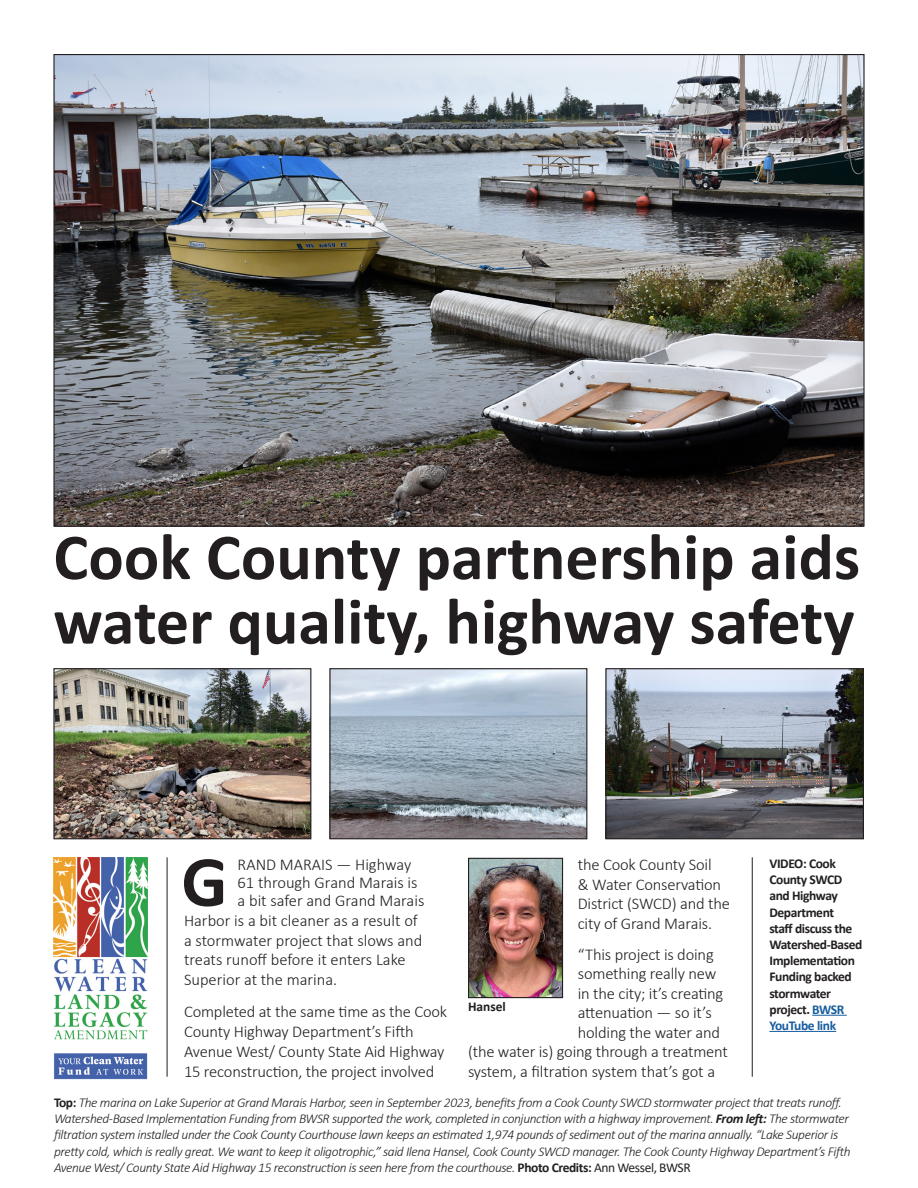
<style>
.page{position:relative;width:918px;height:1188px;background:#fff}
.page>*{position:absolute;margin:0;border:0;box-sizing:border-box;transform-origin:0 0}
.t1{font:700 72.6px "Calibri";color:#231f20}
.t2{font:700 66px/64.5px "Calibri";color:#231f20}
.t3{font:300 16.5px/20px "Calibri";letter-spacing:-.01em;color:#231f20}
.t4{font:italic 300 13.5px/16.2px "Calibri";letter-spacing:-.03em;color:#231f20}
.t5{font:700 13.5px/16.2px "Calibri";letter-spacing:-.03em;color:#231f20}
.t6{font:700 13.5px "Calibri";letter-spacing:-.03em;color:#175d9e}
.s1{color:#175d9e}
.s2{font-weight:700;font-style:normal}
.s3{font-weight:700}
.s4{font-weight:400;font-style:normal}
</style>
<div class="page">
<hr style="left:752px;top:857px;width:1px;height:220px;background:#231f20">
<img style="left:55px;top:56px;width:808px;height:469px">
<img style="left:55px;top:670px;width:254px;height:167px">
<div style="left:53px;top:668px;width:258px;height:171px;border:1px solid #231f20"></div>
<img style="left:331px;top:670px;width:254px;height:167px">
<div style="left:329px;top:668px;width:258px;height:171px;border:1px solid #231f20"></div>
<img style="left:607px;top:670px;width:255px;height:167px">
<div style="left:605px;top:668px;width:259px;height:171px;border:1px solid #231f20"></div>
<hr style="left:167px;top:857px;width:1px;height:220px;background:#231f20">
<img style="left:53px;top:857px;width:95px;height:223px">
<img style="left:470px;top:860px;width:91px;height:136px">
<div style="left:468px;top:858px;width:95px;height:140px;border:1px solid #231f20"></div>
<hr style="left:812px;top:1015px;width:35px;height:1px;background:#175d9e">
<hr style="left:770px;top:1031px;width:66px;height:1px;background:#175d9e">
<p class="t2" style="left:53px;top:524px;width:808px">Cook County partnership aids water quality, highway safety</p>
<p class="t1" style="left:181px;top:830px;width:48px">G</p>
<p class="t3" style="left:238px;top:856px;width:188px;line-height:17.9px">RAND MARAIS — Highway<br>61 through Grand Marais is a bit safer and Grand Marais</p>
<p class="t3" style="left:184px;top:910px;width:240px">Harbor is a bit cleaner as a result of a stormwater project that slows and treats runoff before it enters Lake<br>Superior at the marina.</p>
<p class="t3" style="left:184px;top:1002px;width:265px">Completed at the same time as the Cook County Highway Department’s Fifth Avenue West/ County State Aid Highway 15 reconstruction, the project involved</p>
<p class="t3" style="left:578px;top:855px;width:154px;line-height:19.5px">the Cook County Soil<br>&amp; Water Conservation<br>District (SWCD) and the city of Grand Marais.</p>
<p class="t3" style="left:578px;top:944px;width:137px">“This project is doing</p>
<p class="t3" style="left:578px;top:964px;width:140px">something really new</p>
<p class="t3" style="left:578px;top:983px;width:147px">in the city; it’s creating</p>
<p class="t3" style="left:578px;top:1003px;width:135px">attenuation — so it’s</p>
<p class="t3" style="left:578px;top:1022px;width:144px">holding the water and</p>
<p class="t3" style="left:468px;top:1042px;width:261px">(the water is) going through a treatment</p>
<p class="t3" style="left:468px;top:1061px;width:249px">system, a filtration system that’s got a</p>
<p class="t5" style="left:468px;top:999px;width:39px">Hansel</p>
<p class="t5" style="left:770px;top:855px;width:95px">VIDEO: Cook<br>County SWCD and Highway<br>Department<br>staff discuss the<br>Watershed-Based<br>Implementation<br>Funding backed stormwater project. <span class="s1">BWSR</span></p>
<p class="t6" style="left:770px;top:1016px;width:68px">YouTube link</p>
<p class="t4" style="left:54px;top:1094px;width:798px"><span class="s2">Top:</span> The marina on Lake Superior at Grand Marais Harbor, seen in September 2023, benefits from a Cook County SWCD stormwater project that treats runoff.<br>Watershed-Based Implementation Funding from BWSR supported the work, completed in conjunction with a highway improvement. <span class="s3">From left:</span> The stormwater filtration system installed under the Cook County Courthouse lawn keeps an estimated 1,974 pounds of sediment out of the marina annually. “Lake Superior is pretty cold, which is really great. We want to keep it oligotrophic,” said Ilena Hansel, Cook County SWCD manager. The Cook County Highway Department’s Fifth Avenue West/ County State Aid Highway 15 reconstruction is seen here from the courthouse. <span class="s2">Photo Credits:</span> <span class="s4">Ann Wessel, BWSR</span></p>
</div>
